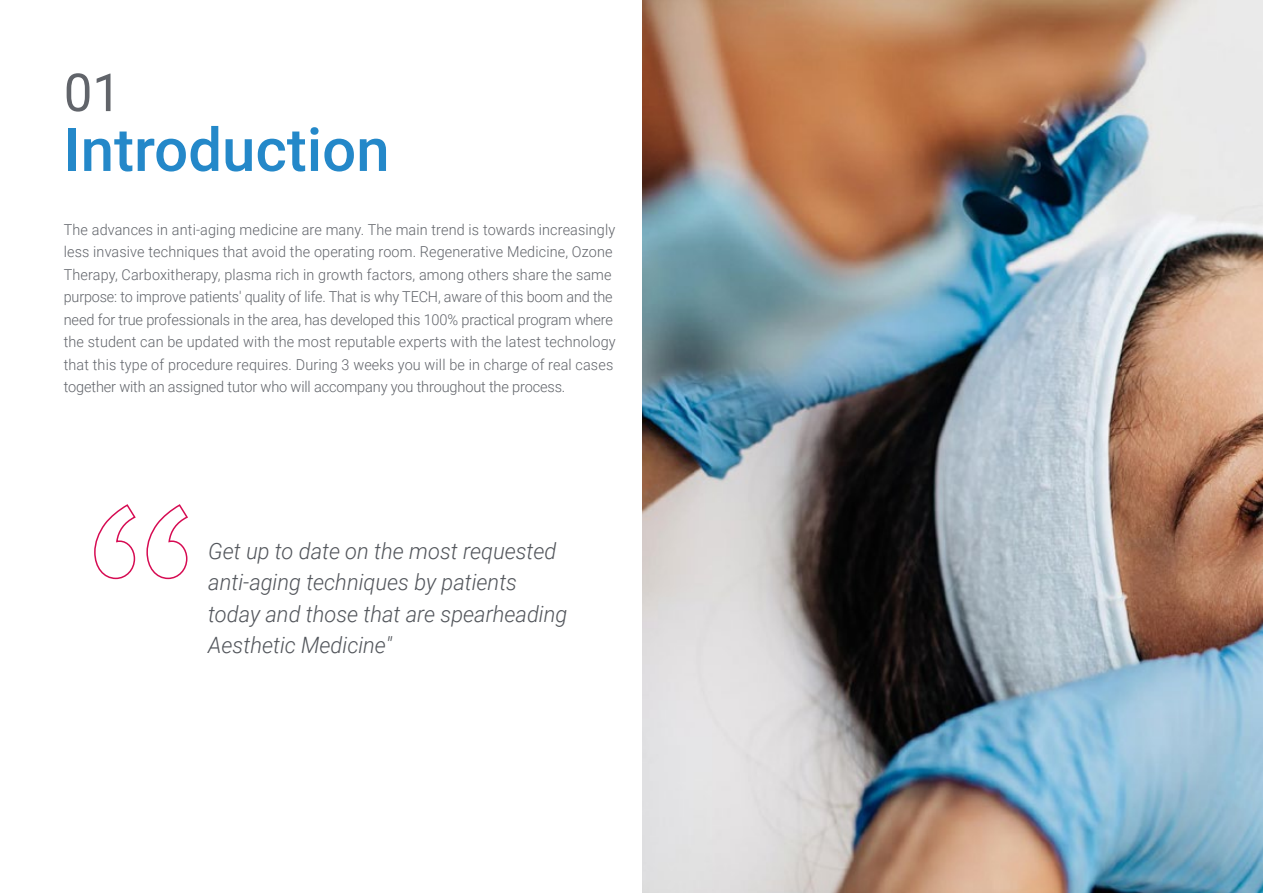
<style>
.page{position:relative;width:1263px;height:893px;background:#fff}
.page>*{position:absolute;margin:0;border:0;box-sizing:border-box;transform-origin:0 0}
.t1{font:500 60px "Roboto";color:#2488c9}
.t2{font:52.5px "Roboto";color:#61646a}
.t3{font:italic 300 22.5px/31.5px "Roboto";color:#52555b}
.t4{font:300 15px/22.5px "Roboto";letter-spacing:.01em;color:#61646a;scale:.96 1}
</style>
<div class="page">
<svg style="left:94px;top:504px;width:94px;height:76px"></svg>
<img style="left:642px;top:0;width:621px;height:893px">
<h2 class="t2" style="left:64px;top:56px;width:59px">01</h2>
<h1 class="t1" style="left:64px;top:108px;width:327px">Introduction</h1>
<p class="t4" style="left:64px;top:217px;width:576px">The advances in anti-aging medicine are many. The main trend is towards increasingly less invasive techniques that avoid the operating room. Regenerative Medicine, Ozone Therapy, Carboxitherapy, plasma rich in growth factors, among others share the same purpose: to improve patients' quality of life. That is why TECH, aware of this boom and the need for true professionals in the area, has developed this 100% practical program where the student can be updated with the most reputable experts with the latest technology that this type of procedure requires. During 3 weeks you will be in charge of real cases together with an assigned tutor who will accompany you throughout the process.</p>
<h3 class="t3" style="left:208px;top:534px;width:361px">Get up to date on the most requested anti-aging techniques by patients today and those that are spearheading<br>Aesthetic Medicine"</h3>
</div>
